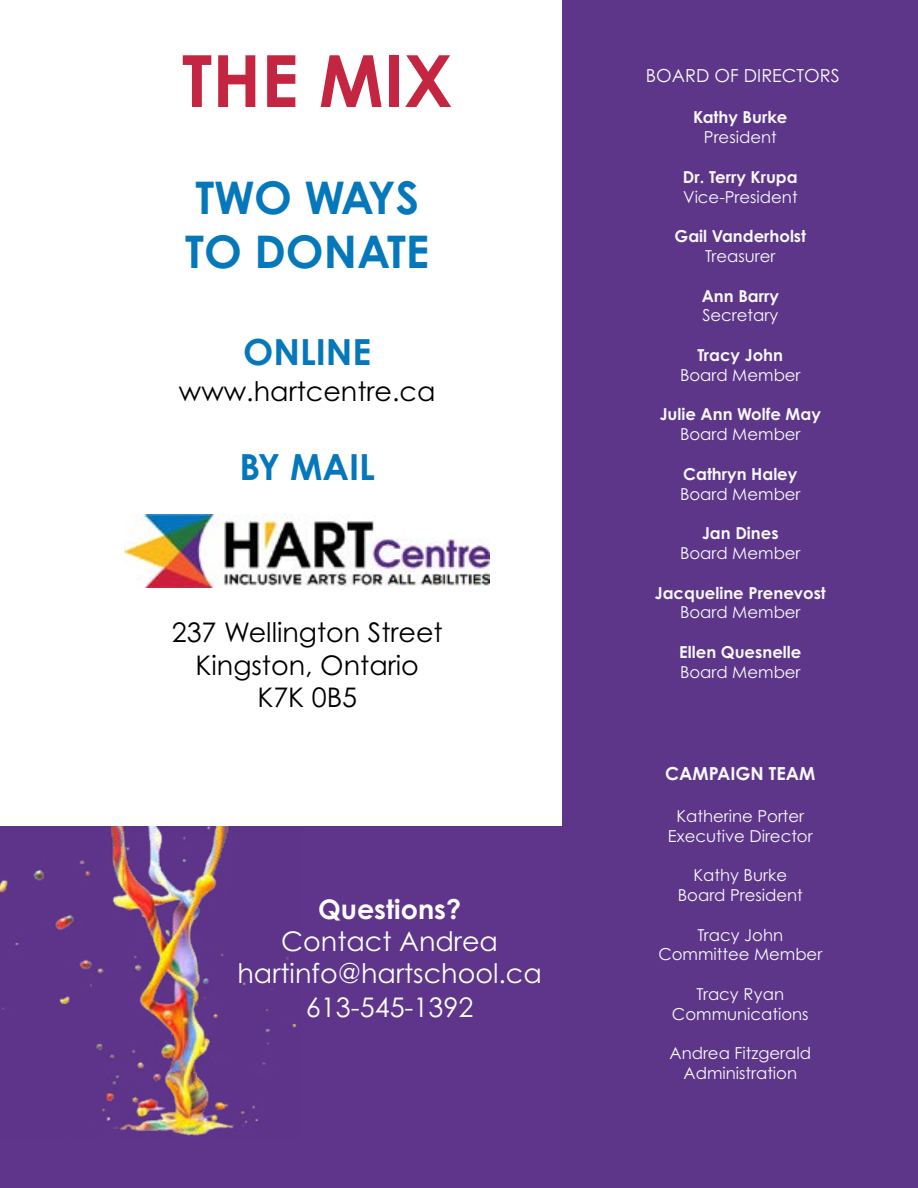
<style>
.page{position:relative;width:918px;height:1188px;background:#fff}
.page>*{position:absolute;margin:0;border:0;box-sizing:border-box;transform-origin:0 0}
.t1{font:700 72px "Century Gothic Pro";color:#c42540}
.t2{font:700 45px/54px "Century Gothic Pro";color:#0577bb}
.t3{font:700 36px "Century Gothic Pro";color:#0577bb}
.t4{font:27px/32.4px "Century Gothic Pro";color:#000;text-align:center}
.t5{font:27px/33.2px "Century Gothic Pro";color:#fff;text-align:center}
.t6{font:700 27px "Century Gothic Pro";color:#fff}
.t7{font:18px "Century Gothic Pro";color:#f8f8f9}
.t8{font:700 18px "Century Gothic Pro";color:#f8f8f9}
.t9{font:16.5px/19.8px "Century Gothic Pro";color:#f8f8f9;text-align:center}
.t10{font:700 16.5px "Century Gothic Pro";color:#f8f8f9}
</style>
<div class="page">
<div style="left:0;top:826px;width:906px;height:362px;background:#5e358a"></div>
<div style="left:563px;top:0;width:355px;height:1188px;background:#5d3589"></div>
<img style="left:125px;top:514px;width:365px;height:74px">
<img style="left:0;top:826px;width:297px;height:310px">
<h1 class="t1" style="left:182px;top:36px;width:272px">THE MIX</h1>
<h2 class="t2" style="left:185px;top:170px;width:246px">TWO WAYS<br>TO DONATE</h2>
<h3 class="t3" style="left:243px;top:330px;width:130px">ONLINE</h3>
<h3 class="t4" style="left:179px;top:375px;width:258px">www.hartcentre.ca</h3>
<h3 class="t3" style="left:239px;top:445px;width:137px">BY MAIL</h3>
<h3 class="t4" style="left:172px;top:616px;width:273px">237 Wellington Street<br>Kingston, Ontario<br>K7K 0B5</h3>
<h3 class="t6" style="left:318px;top:893px;width:145px">Questions?</h3>
<h3 class="t5" style="left:237px;top:924px;width:306px">Contact Andrea hartinfo@hartschool.ca<br>613-545-1392</h3>
<p class="t7" style="left:646px;top:64px;width:195px">BOARD OF DIRECTORS</p>
<p class="t10" style="left:693px;top:107px;width:96px">Kathy Burke</p>
<p class="t9" style="left:704px;top:127px;width:74px">President</p>
<p class="t10" style="left:683px;top:166px;width:116px">Dr. Terry Krupa</p>
<p class="t9" style="left:683px;top:187px;width:116px">Vice-President</p>
<p class="t10" style="left:675px;top:226px;width:133px">Gail Vanderholst</p>
<p class="t9" style="left:705px;top:246px;width:72px">Treasurer</p>
<p class="t10" style="left:702px;top:285px;width:79px">Ann Barry</p>
<p class="t9" style="left:702px;top:305px;width:77px">Secretary</p>
<p class="t10" style="left:698px;top:345px;width:87px">Tracy John</p>
<p class="t9" style="left:680px;top:365px;width:122px">Board Member</p>
<p class="t10" style="left:660px;top:404px;width:163px">Julie Ann Wolfe May</p>
<p class="t9" style="left:680px;top:424px;width:122px">Board Member</p>
<p class="t10" style="left:683px;top:463px;width:116px">Cathryn Haley</p>
<p class="t9" style="left:680px;top:484px;width:122px">Board Member</p>
<p class="t10" style="left:702px;top:523px;width:78px">Jan Dines</p>
<p class="t9" style="left:680px;top:543px;width:122px">Board Member</p>
<p class="t10" style="left:655px;top:582px;width:173px">Jacqueline Prenevost</p>
<p class="t9" style="left:680px;top:602px;width:122px">Board Member</p>
<p class="t10" style="left:679px;top:642px;width:124px">Ellen Quesnelle</p>
<p class="t9" style="left:680px;top:662px;width:122px">Board Member</p>
<p class="t8" style="left:665px;top:763px;width:152px">CAMPAIGN TEAM</p>
<p class="t9" style="left:668px;top:806px;width:146px">Katherine Porter<br>Executive Director</p>
<p class="t9" style="left:678px;top:865px;width:127px">Kathy Burke<br>Board President</p>
<p class="t9" style="left:658px;top:925px;width:165px">Tracy John<br>Committee Member</p>
<p class="t9" style="left:672px;top:984px;width:138px">Tracy Ryan<br>Communications</p>
<p class="t9" style="left:670px;top:1043px;width:143px">Andrea Fitzgerald<br>Administration</p>
</div>
